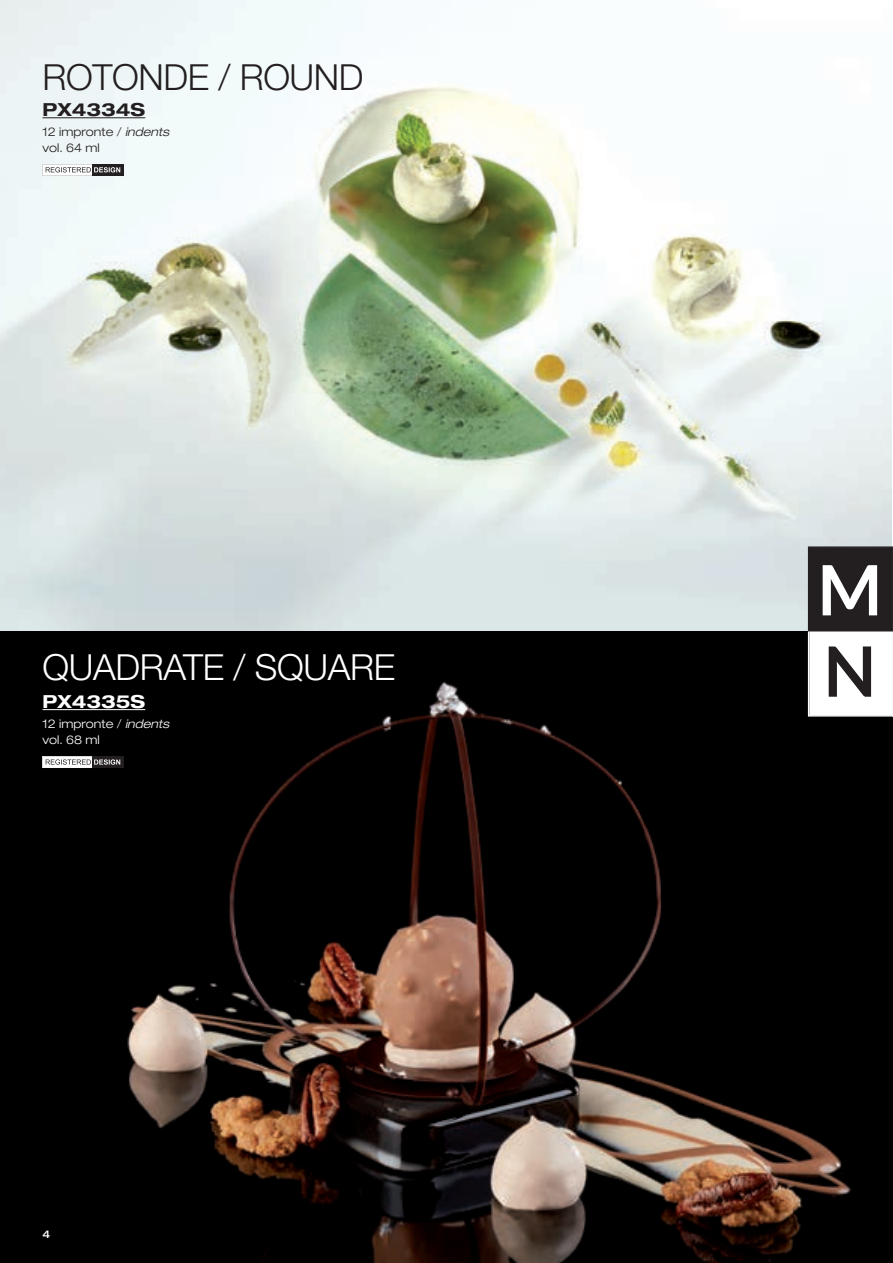
<style>
.page{position:relative;width:893px;height:1263px;background:#fff}
.page>*{position:absolute;margin:0;border:0;box-sizing:border-box;transform-origin:0 0}
.t1{font:300 36px "Helvetica Neue LT Std";letter-spacing:-.01em;color:#fff}
.t2{font:300 36px "Helvetica Neue LT Std";letter-spacing:-.01em;color:#231f20}
.CODICE{font:700 expanded 18px "Helvetica Neue LT Std";color:#231f20}
.CODICE-2{font:700 expanded 18px "Helvetica Neue LT Std";color:#fff}
.CODICE-3{font:300 expanded 12px "Helvetica Neue LT Std";color:#231f20}
.CODICE-4{font:300 expanded 12px "Helvetica Neue LT Std";color:#fff}
.t3{font:500 expanded 10.5px "Helvetica Neue LT Std";color:#fff}
.s1{font-style:italic}
</style>
<div class="page">
<img style="left:0;top:0;width:892px;height:631px">
<img style="left:0;top:631px;width:893px;height:632px">
<svg style="left:807px;top:546px;width:86px;height:171px"></svg>
<hr style="left:43px;top:117px;width:102px;height:1px;background:#231f20">
<svg style="left:120px;top:164px;width:3px;height:12px"></svg>
<svg style="left:43px;top:164px;width:77px;height:12px"></svg>
<hr style="left:43px;top:709px;width:102px;height:1px;background:#fff">
<svg style="left:120px;top:756px;width:3px;height:12px"></svg>
<svg style="left:43px;top:756px;width:77px;height:12px"></svg>
<p class="t2" style="left:43px;top:55px;width:323px">ROTONDE / ROUND</p>
<p class="CODICE" style="left:43px;top:99px;width:104px">PX4334S</p>
<p class="CODICE-3" style="left:43px;top:124px;width:128px">12 impronte / <span class="s1">indents</span></p>
<p class="CODICE-3" style="left:43px;top:141px;width:59px">vol. 64 ml</p>
<p class="t1" style="left:43px;top:645px;width:354px">QUADRATE / SQUARE</p>
<p class="CODICE-2" style="left:43px;top:690px;width:104px">PX4335S</p>
<p class="CODICE-4" style="left:43px;top:716px;width:128px">12 impronte / <span class="s1">indents</span></p>
<p class="CODICE-4" style="left:43px;top:733px;width:59px">vol. 68 ml</p>
<p class="t3" style="left:43px;top:1227px;width:9px">4</p>
</div>
